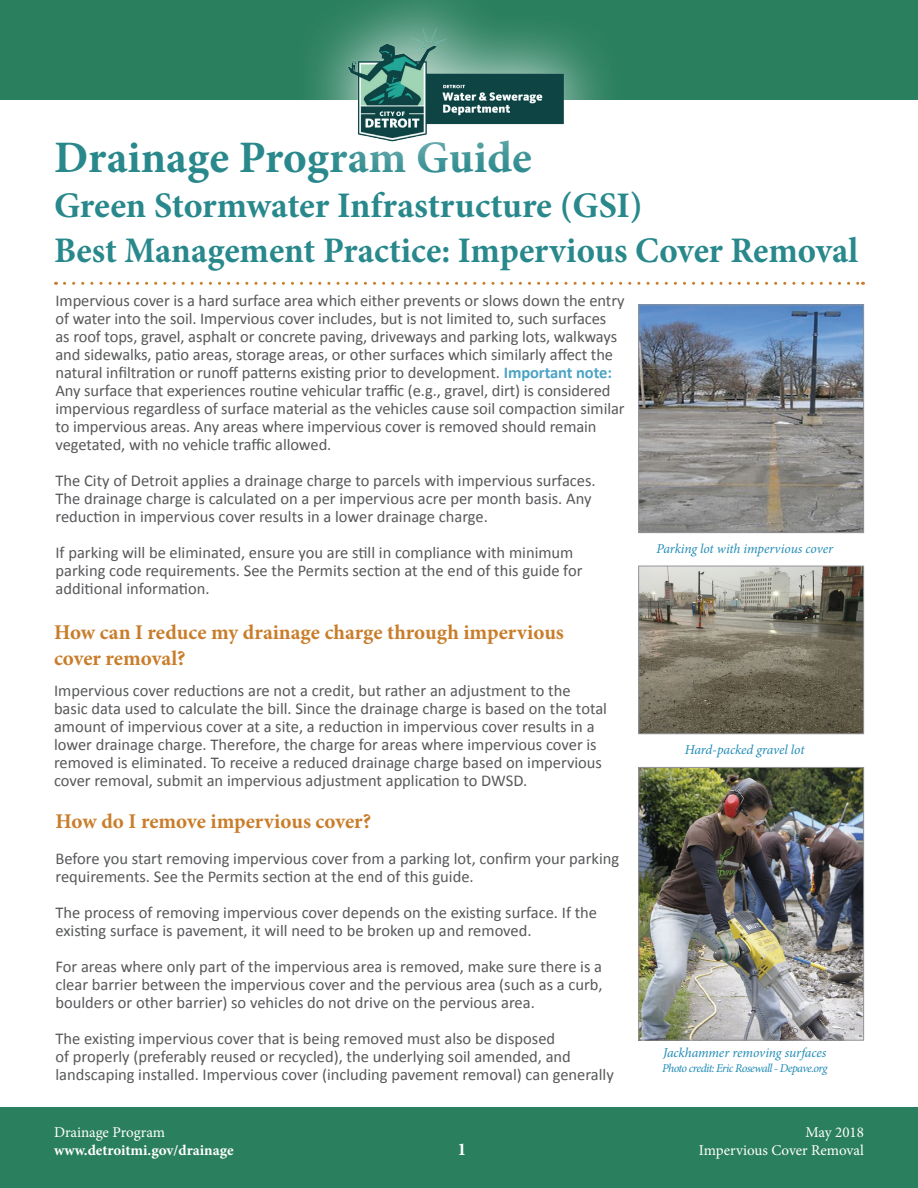
<style>
.page{position:relative;width:918px;height:1188px;background:#fff}
.page>*{position:absolute;margin:0;border:0;box-sizing:border-box;transform-origin:0 0}
.t1{font:700 45px "Minion Pro";color:#28888b}
.t2{font:700 36px "Minion Pro";letter-spacing:-.005em;color:#28888b}
.Header_2{font:700 21px/25.2px "Minion Pro";color:#c97d2a}
.Body_Copy{font:700 21px "Minion Pro";letter-spacing:-.005em;color:#c97d2a}
.t3{font:700 18px "Minion Pro";color:#fff}
.Body_Copy-2{font:16.5px/18px "Calibri";letter-spacing:-.005em;color:#57585a}
.Header_2-2{font:16.5px/18px "Calibri";color:#57585a}
.t4{font:15px "Minion Pro";color:#fff}
.t5{font:700 15px "Minion Pro";color:#fff}
.t6{font:italic 13.5px "Minion Pro";letter-spacing:-.01em;color:#238cb6}
.t7{font:italic 12px "Minion Pro";letter-spacing:-.05em;color:#238cb6}
.s1{font-weight:700;color:#4ca3c4}
</style>
<div class="page">
<div style="left:0;top:1107px;width:918px;height:81px;background:#2a7f5f"></div>
<div style="left:0;top:0;width:918px;height:100px;background:#2a7f5f"></div>
<svg style="left:64px;top:282px;width:799px;height:3px"></svg>
<div style="left:290px;top:0;width:337px;height:202px;background:#fff;opacity:.75"></div>
<img style="left:331px;top:11px;width:256px;height:148px">
<img style="left:640px;top:307px;width:222px;height:224px">
<div style="left:638px;top:305px;width:226px;height:228px;border:1px solid #939598"></div>
<img style="left:640px;top:769px;width:222px;height:270px">
<div style="left:638px;top:767px;width:226px;height:274px;border:1px solid #939598"></div>
<img style="left:640px;top:568px;width:222px;height:164px">
<div style="left:638px;top:566px;width:226px;height:168px;border:1px solid #939598"></div>
<p class="t1" style="left:54px;top:126px;width:479px">Drainage Program Guide</p>
<p class="t2" style="left:54px;top:180px;width:590px">Green Stormwater Infrastructure (GSI)</p>
<p class="t2" style="left:54px;top:225px;width:806px">Best Management Practice: Impervious Cover Removal</p>
<p class="Body_Copy-2" style="left:56px;top:292px;width:571px">Impervious cover is a hard surface area which either prevents or slows down the entry of water into the soil. Impervious cover includes, but is not limited to, such surfaces as roof tops, gravel, asphalt or concrete paving, driveways and parking lots, walkways and sidewalks, patio areas, storage areas, or other surfaces which similarly affect the natural infiltration or runoff patterns existing prior to development. <span class="s1">Important note:<br></span>Any surface that experiences routine vehicular traffic (e.g., gravel, dirt) is considered impervious regardless of surface material as the vehicles cause soil compaction similar to impervious areas. Any areas where impervious cover is removed should remain vegetated, with no vehicle traffic allowed.</p>
<p class="Body_Copy-2" style="left:56px;top:472px;width:542px">The City of Detroit applies a drainage charge to parcels with impervious surfaces.<br>The drainage charge is calculated on a per impervious acre per month basis. Any reduction in impervious cover results in a lower drainage charge.</p>
<p class="Body_Copy-2" style="left:56px;top:544px;width:528px">If parking will be eliminated, ensure you are still in compliance with minimum parking code requirements. See the Permits section at the end of this guide for additional information.</p>
<p class="Header_2" style="left:54px;top:620px;width:512px">How can I reduce my drainage charge through impervious cover removal?</p>
<p class="Header_2-2" style="left:54px;top:682px;width:555px">Impervious cover reductions are not a credit, but rather an adjustment to the basic data used to calculate the bill. Since the drainage charge is based on the total amount of impervious cover at a site, a reduction in impervious cover results in a lower drainage charge. Therefore, the charge for areas where impervious cover is removed is eliminated. To receive a reduced drainage charge based on impervious cover removal, submit an impervious adjustment application to DWSD.</p>
<p class="Body_Copy" style="left:56px;top:806px;width:317px">How do I remove impervious cover?</p>
<p class="Body_Copy-2" style="left:56px;top:850px;width:565px">Before you start removing impervious cover from a parking lot, confirm your parking requirements. See the Permits section at the end of this guide.</p>
<p class="Body_Copy-2" style="left:56px;top:904px;width:543px">The process of removing impervious cover depends on the existing surface. If the existing surface is pavement, it will need to be broken up and removed.</p>
<p class="Body_Copy-2" style="left:56px;top:958px;width:549px;text-align:justify">For areas where only part of the impervious area is removed, make sure there is a clear barrier between the impervious cover and the pervious area (such as a curb, boulders or other barrier) so vehicles do not drive on the pervious area.</p>
<p class="Body_Copy-2" style="left:56px;top:1030px;width:560px">The existing impervious cover that is being removed must also be disposed<br>of properly (preferably reused or recycled), the underlying soil amended, and landscaping installed. Impervious cover (including pavement removal) can generally</p>
<p class="t6" style="left:656px;top:539px;width:178px">Parking lot with impervious cover</p>
<p class="t6" style="left:685px;top:740px;width:121px">Hard-packed gravel lot</p>
<p class="t6" style="left:663px;top:1044px;width:165px">Jackhammer removing surfaces</p>
<p class="t7" style="left:662px;top:1060px;width:167px">Photo credit: Eric Rosewall - Depave.org</p>
<p class="t4" style="left:54px;top:1123px;width:113px">Drainage Program</p>
<p class="t5" style="left:54px;top:1140px;width:181px">www.detroitmi.gov/drainage</p>
<p class="t4" style="left:805px;top:1123px;width:60px">May 2018</p>
<p class="t3" style="left:458px;top:1137px;width:10px">1</p>
<p class="t4" style="left:699px;top:1141px;width:167px">Impervious Cover Removal</p>
</div>
